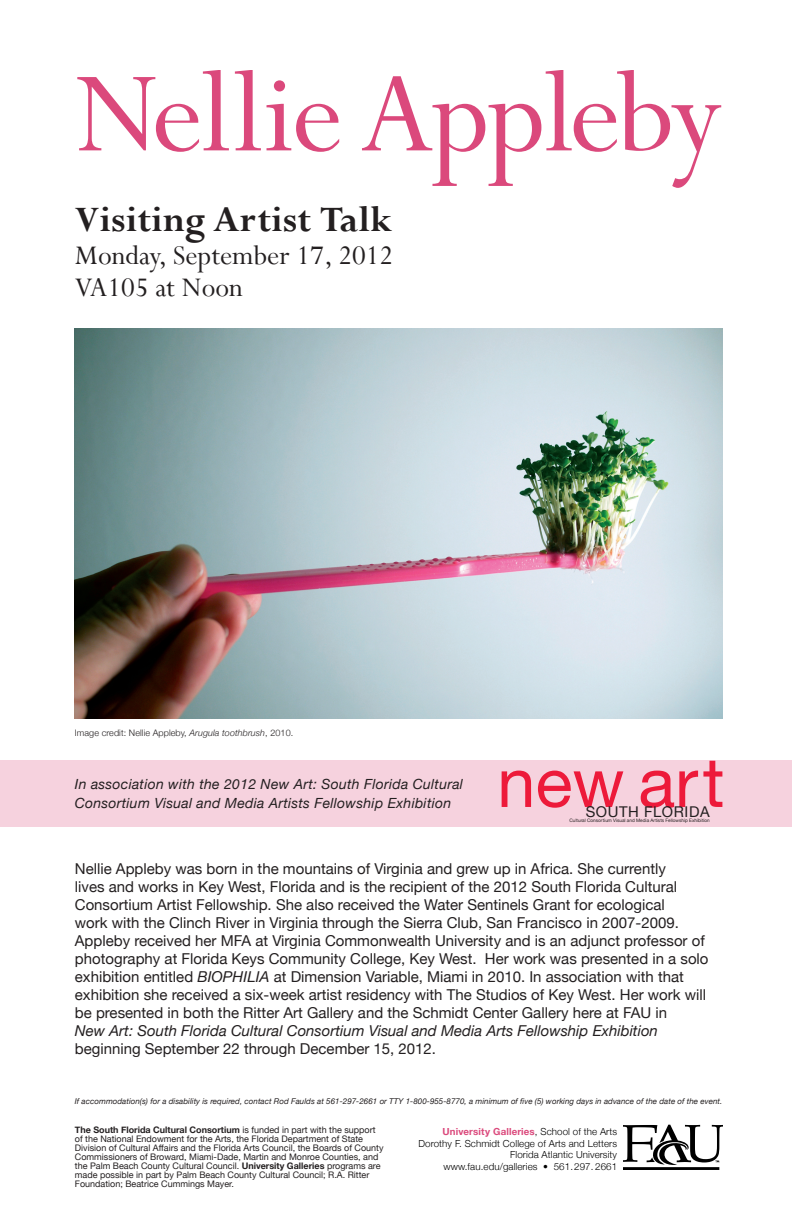
<style>
.page{position:relative;width:792px;height:1224px;background:#fff}
.page>*{position:absolute;margin:0;border:0;box-sizing:border-box;transform-origin:0 0}
.t1{font:128px "Perpetua";letter-spacing:-.02em;color:#db497c}
.t2{font:68.8px "Helvetica Neue";color:#ed1a3a}
.t3{font:700 40px "Perpetua";color:#231f20}
.t4{font:30px "Perpetua";color:#231f20}
.t5{font:15px/18px "Helvetica Neue";color:#231f20}
.t6{font:italic 15px/18px "Helvetica Neue";color:#231f20}
.t7{font:14.8px "Helvetica Neue";letter-spacing:.04em;color:#231f20}
.t8{font:italic 14px/19px "Helvetica Neue";letter-spacing:.02em;color:#231f20}
.t9{font:300 9.7px "Helvetica Neue";letter-spacing:.01em;color:#000}
.t10{font:700 9.7px "Helvetica Neue";letter-spacing:.01em;color:#db497c}
.t11{font:9px/9px "Helvetica Neue";color:#231f20}
.t12{font:300 9px "Helvetica Neue";letter-spacing:.01em;color:#231f20}
.t13{font:italic 8px "Helvetica Neue";letter-spacing:.005em;color:#231f20}
.t14{font:4.7px "Helvetica Neue";color:#231f20}
.s1{font-style:italic}
.s2{font-style:normal}
.s3{font-weight:700}
.s4{font-weight:300;color:#000}
</style>
<div class="page">
<div style="left:0;top:761px;width:792px;height:66px;background:#f6d2de"></div>
<svg style="left:623px;top:1125px;width:100px;height:40px"></svg>
<hr style="left:623px;top:1167px;width:96px;height:3px;background:#000">
<img style="left:75px;top:328px;width:648px;height:391px">
<p class="t1" style="left:75px;top:33px;width:649px">Nellie Appleby</p>
<p class="t3" style="left:75px;top:194px;width:319px">Visiting Artist Talk</p>
<p class="t4" style="left:75px;top:237px;width:320px">Monday, September 17, 2012</p>
<p class="t4" style="left:75px;top:269px;width:170px">VA105 at Noon</p>
<p class="t12" style="left:75px;top:727px;width:220px">Image credit: Nellie Appleby, <span class="s1">Arugula toothbrush</span>, 2010.</p>
<p class="t8" style="left:75px;top:775px;width:390px">In association with the 2012 New Art: South Florida Cultural<br>Consortium Visual and Media Artists Fellowship Exhibition</p>
<p class="t2" style="left:497px;top:741px;width:229px">new art</p>
<p class="t7" style="left:586px;top:803px;width:125px">SOUTH FLORIDA</p>
<p class="t14" style="left:570px;top:818px;width:142px">Cultural Consortium Visual and Media Artists Fellowship Exhibition</p>
<p class="t5" style="left:75px;top:859px;width:635px">Nellie Appleby was born in the mountains of Virginia and grew up in Africa. She currently<br>lives and works in Key West, Florida and is the recipient of the 2012 South Florida Cultural Consortium Artist Fellowship. She also received the Water Sentinels Grant for ecological<br>work with the Clinch River in Virginia through the Sierra Club, San Francisco in 2007-2009.<br>Appleby received her MFA at Virginia Commonwealth University and is an adjunct professor of photography at Florida Keys Community College, Key West. Her work was presented in a solo exhibition entitled <span class="s1">BIOPHILIA</span> at Dimension Variable, Miami in 2010. In association with that exhibition she received a six-week artist residency with The Studios of Key West. Her work will be presented in both the Ritter Art Gallery and the Schmidt Center Gallery here at FAU in</p>
<p class="t6" style="left:75px;top:1021px;width:585px">New Art: South Florida Cultural Consortium Visual and Media Arts Fellowship Exhibition <span class="s2">beginning September 22 through December 15, 2012.</span></p>
<p class="t13" style="left:75px;top:1097px;width:649px">If accommodation(s) for a disability is required, contact Rod Faulds at 561-297-2661 or TTY 1-800-955-8770, a minimum of five (5) working days in advance of the date of the event.</p>
<p class="t11" style="left:75px;top:1125px;width:310px"><span class="s3">The South Florida Cultural Consortium</span> is funded in part with the support of the National Endowment for the Arts, the Florida Department of State Division of Cultural Affairs and the Florida Arts Council, the Boards of County Commissioners of Broward, Miami-Dade, Martin and Monroe Counties, and the Palm Beach County Cultural Council. <span class="s3">University Galleries</span> programs are made possible in part by Palm Beach County Cultural Council; R.A. Ritter Foundation; Beatrice Cummings Mayer.</p>
<p class="t10" style="left:443px;top:1126px;width:176px">University Galleries<span class="s4">, School of the Arts</span></p>
<p class="t9" style="left:419px;top:1137px;width:200px">Dorothy F. Schmidt College of Arts and Letters</p>
<p class="t9" style="left:510px;top:1149px;width:108px">Florida Atlantic University</p>
<p class="t9" style="left:443px;top:1160px;width:175px">www.fau.edu/galleries • 561.297. 2661</p>
</div>
